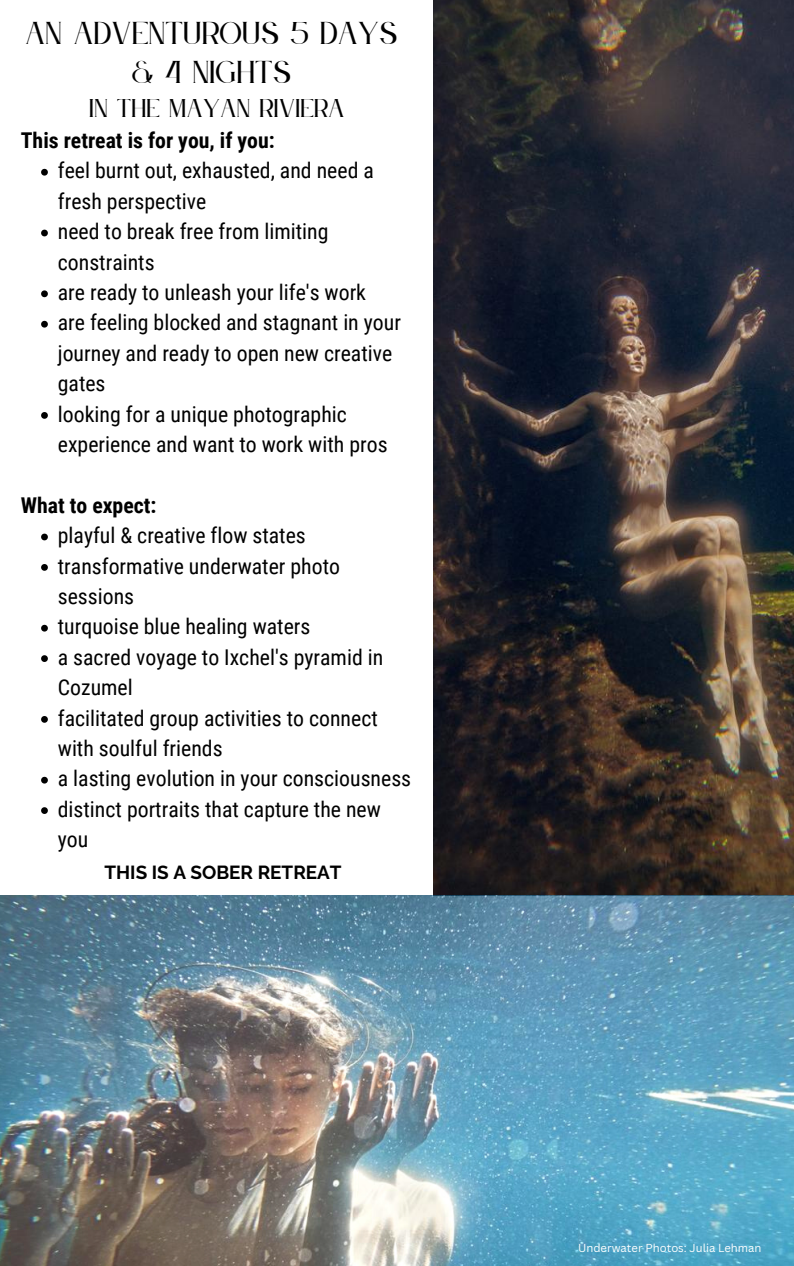
<style>
.page{position:relative;width:794px;height:1266px;background:#fff}
.page>*{position:absolute;margin:0;border:0;box-sizing:border-box;transform-origin:0 0}
.t1{font:27.75px/38.8px "Le Jour Serif";color:#000;text-align:center}
.t2{font:22.5px "Le Jour Serif";color:#000}
.t3{font:21.75px/30.4px "Roboto Condensed";color:#000}
.t4{font:700 21.75px "Roboto Condensed";color:#000}
.t5{font:700 expanded 17.62px "Glow Sans J";color:#000}
.t6{font:11.25px "Canva Sans";color:#fff}
</style>
<div class="page">
<img style="left:433px;top:0;width:360px;height:895px">
<img style="left:0;top:895px;width:793px;height:371px">
<svg style="left:41px;top:169px;width:7px;height:7px"></svg>
<svg style="left:41px;top:230px;width:7px;height:6px"></svg>
<svg style="left:41px;top:290px;width:7px;height:7px"></svg>
<svg style="left:41px;top:321px;width:7px;height:6px"></svg>
<svg style="left:41px;top:412px;width:7px;height:7px"></svg>
<svg style="left:41px;top:533px;width:7px;height:7px"></svg>
<svg style="left:41px;top:564px;width:7px;height:7px"></svg>
<svg style="left:41px;top:625px;width:7px;height:6px"></svg>
<svg style="left:41px;top:655px;width:7px;height:7px"></svg>
<svg style="left:41px;top:716px;width:7px;height:7px"></svg>
<svg style="left:41px;top:777px;width:7px;height:6px"></svg>
<svg style="left:41px;top:807px;width:7px;height:7px"></svg>
<p class="t1" style="left:26px;top:15px;width:373px">AN ADVENTUROUS 5 DAYS &amp; 4 NIGHTS</p>
<p class="t2" style="left:89px;top:96px;width:257px">IN THE MAYAN RIVIERA</p>
<p class="t4" style="left:21px;top:128px;width:255px">This retreat is for you, if you:</p>
<p class="t3" style="left:58px;top:156px;width:344px">feel burnt out, exhausted, and need a fresh perspective<br>need to break free from limiting constraints<br>are ready to unleash your life's work<br>are feeling blocked and stagnant in your journey and ready to open new creative gates<br>looking for a unique photographic experience and want to work with pros</p>
<p class="t4" style="left:21px;top:492px;width:137px">What to expect:</p>
<p class="t3" style="left:58px;top:520px;width:354px">playful &amp; creative flow states transformative underwater photo sessions<br>turquoise blue healing waters<br>a sacred voyage to Ixchel's pyramid in<br>Cozumel<br>facilitated group activities to connect with soulful friends<br>a lasting evolution in your consciousness distinct portraits that capture the new you</p>
<p class="t5" style="left:104px;top:859px;width:238px">THIS IS A SOBER RETREAT</p>
<p class="t6" style="left:577px;top:1240px;width:185px">Underwater Photos: Julia Lehman</p>
</div>
